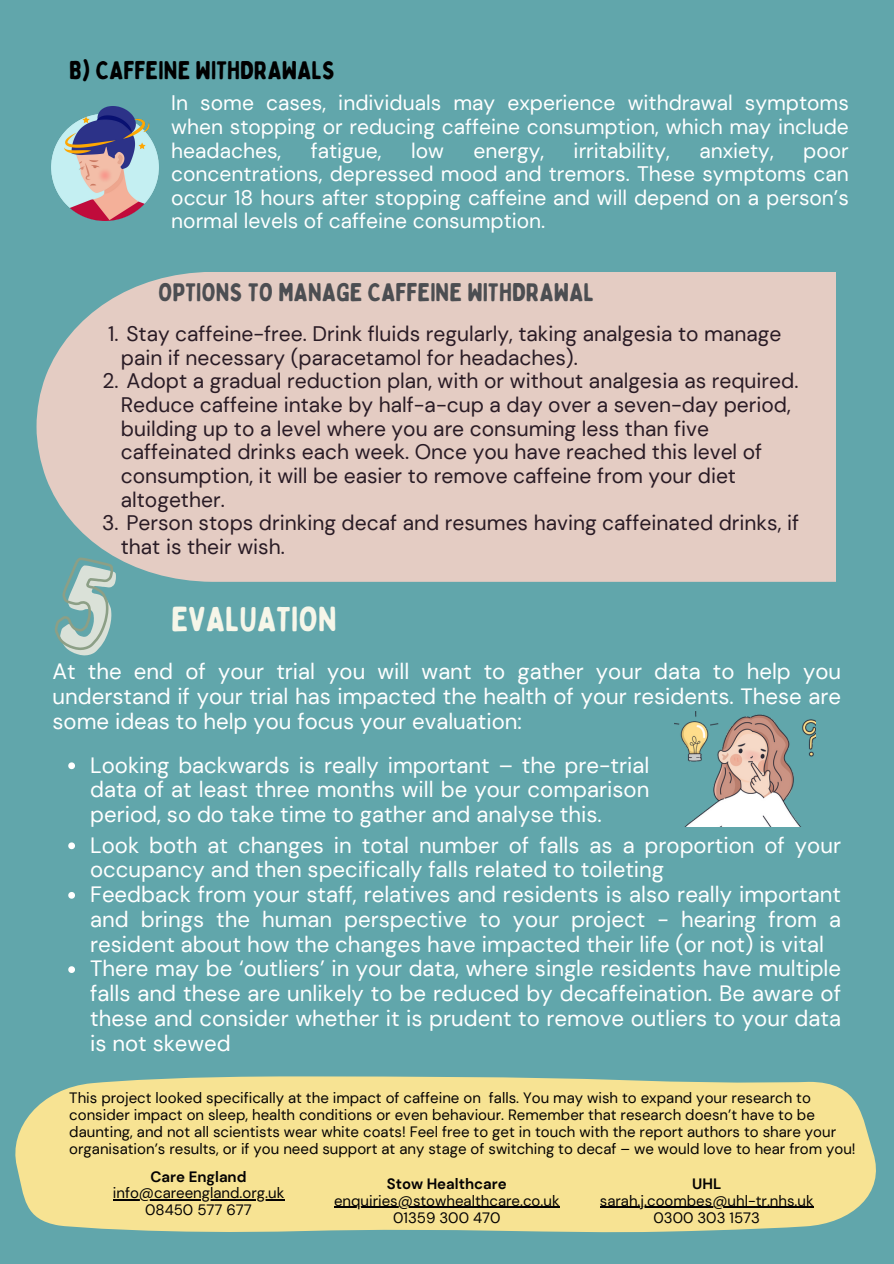
<style>
.page{position:relative;width:894px;height:1264px;background:#fff}
.page>*{position:absolute;margin:0;border:0;box-sizing:border-box;transform-origin:0 0}
.t1{font:34.65px "Bobby Jones Soft";color:#f6f6e9}
.t2{font:25.5px "Bobby Jones Soft";color:#4c4e52}
.t3{font:25.5px "Bobby Jones Soft";color:#000}
.t4{font:22.2px/24.8px "DM Sans";color:#fff;text-align:justify}
.t5{font:21px/23.7px "DM Sans";color:#291b25}
.t6{font:21px/23.7px "DM Sans";color:#fff;text-align:justify}
.t7{font:15px/16.8px "DM Sans";color:#040202}
.t8{font:700 15px "DM Sans";color:#040202}
</style>
<div class="page">
<div style="left:0;top:0;width:893px;height:1263px;background:#61a6ab"></div>
<div style="left:36px;top:272px;width:799px;height:310px;background:#e4ccc3"></div>
<img style="left:52px;top:107px;width:107px;height:113px">
<svg style="left:15px;top:1076px;width:861px;height:157px;background:#ebdd94"></svg>
<hr style="left:113px;top:1199px;width:171px;height:1px;background:#040202">
<hr style="left:334px;top:1206px;width:225px;height:1px;background:#040202">
<hr style="left:599px;top:1206px;width:214px;height:1px;background:#040202">
<svg style="left:68px;top:842px;width:7px;height:7px"></svg>
<svg style="left:68px;top:892px;width:7px;height:6px"></svg>
<svg style="left:68px;top:966px;width:7px;height:7px"></svg>
<img style="left:674px;top:711px;width:140px;height:115px">
<svg style="left:68px;top:762px;width:7px;height:7px"></svg>
<svg style="left:50px;top:553px;width:72px;height:97px"></svg>
<h2 class="t3" style="left:69px;top:55px;width:267px">B) CAFFEINE WITHDRAWALS</h2>
<h1 class="t6" style="left:171px;top:91px;width:679px">In some cases, individuals may experience withdrawal symptoms when stopping or reducing caffeine consumption, which may include headaches,</h1>
<h1 class="t6" style="left:311px;top:138px;width:72px">fatigue,</h1>
<h1 class="t6" style="left:411px;top:138px;width:34px">low</h1>
<h1 class="t6" style="left:473px;top:138px;width:72px">energy,</h1>
<h1 class="t6" style="left:573px;top:138px;width:98px">irritability,</h1>
<h1 class="t6" style="left:699px;top:138px;width:76px">anxiety,</h1>
<h1 class="t6" style="left:171px;top:138px;width:679px;text-indent:631px">poor concentrations, depressed mood and tremors. These symptoms can occur 18 hours after stopping caffeine and will depend on a person’s normal levels of caffeine consumption.</h1>
<p class="t2" style="left:158px;top:276px;width:437px">OPTIONS TO MANAGE CAFFEINE WITHDRAWAL</p>
<p class="t5" style="left:121px;top:322px;width:661px;text-indent:-13px">1. Stay caffeine-free. Drink fluids regularly, taking analgesia to manage pain if necessary (paracetamol for headaches).</p>
<p class="t5" style="left:121px;top:369px;width:679px;text-indent:-18px">2. Adopt a gradual reduction plan, with or without analgesia as required.<br>Reduce caffeine intake by half-a-cup a day over a seven-day period, building up to a level where you are consuming less than five caffeinated drinks each week. Once you have reached this level of consumption, it will be easier to remove caffeine from your diet altogether.</p>
<p class="t5" style="left:121px;top:511px;width:679px;text-indent:-19px">3. Person stops drinking decaf and resumes having caffeinated drinks, if that is their wish.</p>
<h2 class="t1" style="left:171px;top:598px;width:167px">EVALUATION</h2>
<p class="t4" style="left:52px;top:659px;width:789px">At the end of your trial you will want to gather your data to help you understand if your trial has impacted the health of your residents. These are some ideas to help you focus your evaluation:</p>
<p class="t4" style="left:90px;top:752px;width:560px">Looking backwards is really important – the pre-trial data of at least three months will be your comparison period, so do take time to gather and analyse this.</p>
<p class="t4" style="left:90px;top:832px;width:752px">Look both at changes in total number of falls as a proportion of your occupancy and then specifically falls related to toileting</p>
<p class="t4" style="left:90px;top:882px;width:752px">Feedback from your staff, relatives and residents is also really important and brings the human perspective to your project - hearing from a resident about how the changes have impacted their life (or not) is vital</p>
<p class="t4" style="left:90px;top:956px;width:752px">There may be ‘outliers’ in your data, where single residents have multiple falls and these are unlikely to be reduced by decaffeination. Be aware of these and consider whether it is prudent to remove outliers to your data is not skewed</p>
<p class="t7" style="left:69px;top:1089px;width:787px">This project looked specifically at the impact of caffeine on falls. You may wish to expand your research to consider impact on sleep, health conditions or even behaviour. Remember that research doesn’t have to be daunting, and not all scientists wear white coats! Feel free to get in touch with the report authors to share your organisation’s results, or if you need support at any stage of switching to decaf – we would love to hear from you!</p>
<p class="t8" style="left:386px;top:1173px;width:122px">Stow Healthcare</p>
<p class="t7" style="left:334px;top:1192px;width:227px">enquiries@stowhealthcare.co.uk</p>
<p class="t7" style="left:393px;top:1208px;width:109px">01359 300 470</p>
<h3 class="t8" style="left:150px;top:1166px;width:97px">Care England</h3>
<p class="t7" style="left:113px;top:1184px;width:173px">info@careengland.org.uk</p>
<p class="t7" style="left:145px;top:1201px;width:108px">08450 577 677</p>
<p class="t8" style="left:692px;top:1173px;width:31px">UHL</p>
<p class="t7" style="left:599px;top:1192px;width:215px">sarah.j.coombes@uhl-tr.nhs.uk</p>
<p class="t7" style="left:653px;top:1208px;width:108px">0300 303 1573</p>
</div>
